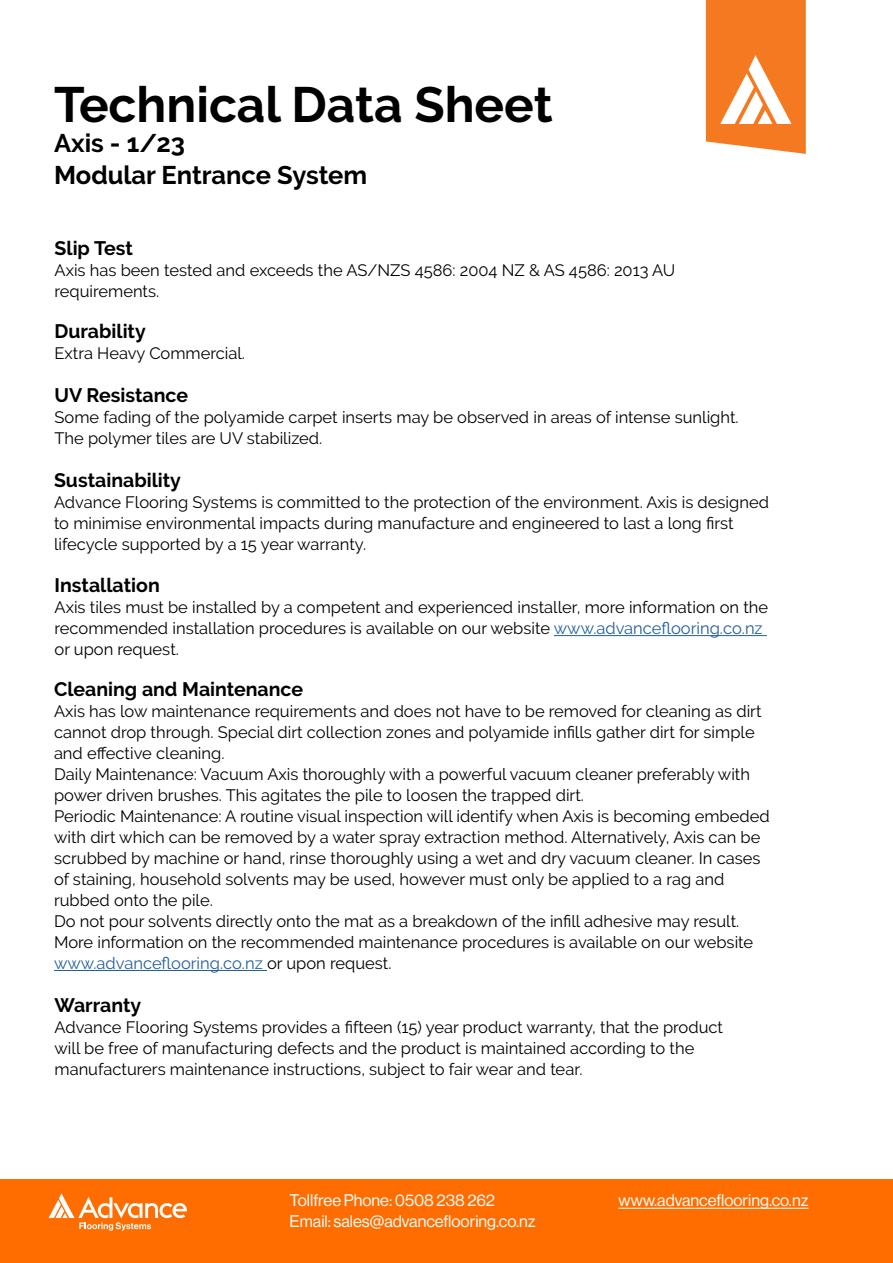
<style>
.page{position:relative;width:893px;height:1263px;background:#fff}
.page>*{position:absolute;margin:0;border:0;box-sizing:border-box;transform-origin:0 0}
.t1{font:700 49.5px "Raleway";color:#000}
.t2{font:700 25.5px "Raleway";color:#000}
.t3{font:700 19.5px "Raleway";color:#000}
.t4{font:16.5px/21px "Raleway";color:#000}
.t5{font:16.5px "N Haas Grotesk DS Pro 55 Rg";color:#fff}
.t6{font:16.5px "Raleway";color:#215e9e}
.s1{color:#215e9e}
.s2{color:#000}
</style>
<div class="page">
<svg style="left:706px;top:0;width:100px;height:154px"></svg>
<div style="left:0;top:1179px;width:893px;height:84px;background:#ff6d00"></div>
<svg style="left:49px;top:1193px;width:138px;height:38px"></svg>
<hr style="left:618px;top:1208px;width:190px;height:1px;background:#fff">
<hr style="left:554px;top:635px;width:213px;height:1px;background:#215e9e">
<hr style="left:54px;top:970px;width:213px;height:1px;background:#215e9e">
<p class="t1" style="left:54px;top:76px;width:500px">Technical Data Sheet</p>
<p class="t2" style="left:54px;top:129px;width:133px">Axis - 1/23</p>
<p class="t2" style="left:54px;top:160px;width:315px">Modular Entrance System</p>
<p class="t3" style="left:55px;top:237px;width:80px">Slip Test</p>
<p class="t4" style="left:55px;top:260px;width:622px">Axis has been tested and exceeds the AS/NZS 4586: 2004 NZ &amp; AS 4586: 2013 AU requirements.</p>
<p class="t3" style="left:55px;top:320px;width:93px">Durability</p>
<p class="t4" style="left:55px;top:343px;width:192px">Extra Heavy Commercial.</p>
<p class="t3" style="left:55px;top:384px;width:135px">UV Resistance</p>
<p class="t4" style="left:55px;top:407px;width:686px">Some fading of the polyamide carpet inserts may be observed in areas of intense sunlight.<br>The polymer tiles are UV stabilized.</p>
<p class="t3" style="left:54px;top:469px;width:129px">Sustainability</p>
<p class="t4" style="left:54px;top:492px;width:716px">Advance Flooring Systems is committed to the protection of the environment. Axis is designed to minimise environmental impacts during manufacture and engineered to last a long first lifecycle supported by a 15 year warranty.</p>
<p class="t3" style="left:55px;top:574px;width:107px">Installation</p>
<p class="t4" style="left:55px;top:597px;width:715px">Axis tiles must be installed by a competent and experienced installer, more information on the</p>
<p class="t4" style="left:55px;top:618px;width:710px">recommended installation procedures is available on our website <span class="s1">www.advanceflooring.co.nz </span>or upon request.</p>
<p class="t3" style="left:54px;top:678px;width:251px">Cleaning and Maintenance</p>
<p class="t4" style="left:54px;top:701px;width:709px">Axis has low maintenance requirements and does not have to be removed for cleaning as dirt cannot drop through. Special dirt collection zones and polyamide infills gather dirt for simple and effective cleaning.</p>
<p class="t4" style="left:54px;top:764px;width:698px">Daily Maintenance: Vacuum Axis thoroughly with a powerful vacuum cleaner preferably with power driven brushes. This agitates the pile to loosen the trapped dirt.</p>
<p class="t4" style="left:54px;top:806px;width:717px">Periodic Maintenance: A routine visual inspection will identify when Axis is becoming embeded with dirt which can be removed by a water spray extraction method. Alternatively, Axis can be scrubbed by machine or hand, rinse thoroughly using a wet and dry vacuum cleaner. In cases of staining, household solvents may be used, however must only be applied to a rag and rubbed onto the pile.</p>
<p class="t4" style="left:54px;top:911px;width:687px">Do not pour solvents directly onto the mat as a breakdown of the infill adhesive may result.</p>
<p class="t4" style="left:54px;top:932px;width:701px">More information on the recommended maintenance procedures is available on our website</p>
<p class="t6" style="left:54px;top:954px;width:339px">www.advanceflooring.co.nz <span class="s2">or upon request.</span></p>
<p class="t3" style="left:55px;top:993px;width:88px">Warranty</p>
<p class="t4" style="left:55px;top:1016px;width:670px">Advance Flooring Systems provides a fifteen (15) year product warranty, that the product will be free of manufacturing defects and the product is maintained according to the manufacturers maintenance instructions, subject to fair wear and tear.</p>
<p class="t5" style="left:290px;top:1191px;width:207px">Tollfree Phone: 0508 238 262</p>
<p class="t5" style="left:290px;top:1212px;width:248px">Email: sales@advanceflooring.co.nz</p>
<p class="t5" style="left:618px;top:1191px;width:192px">www.advanceflooring.co.nz</p>
</div>
